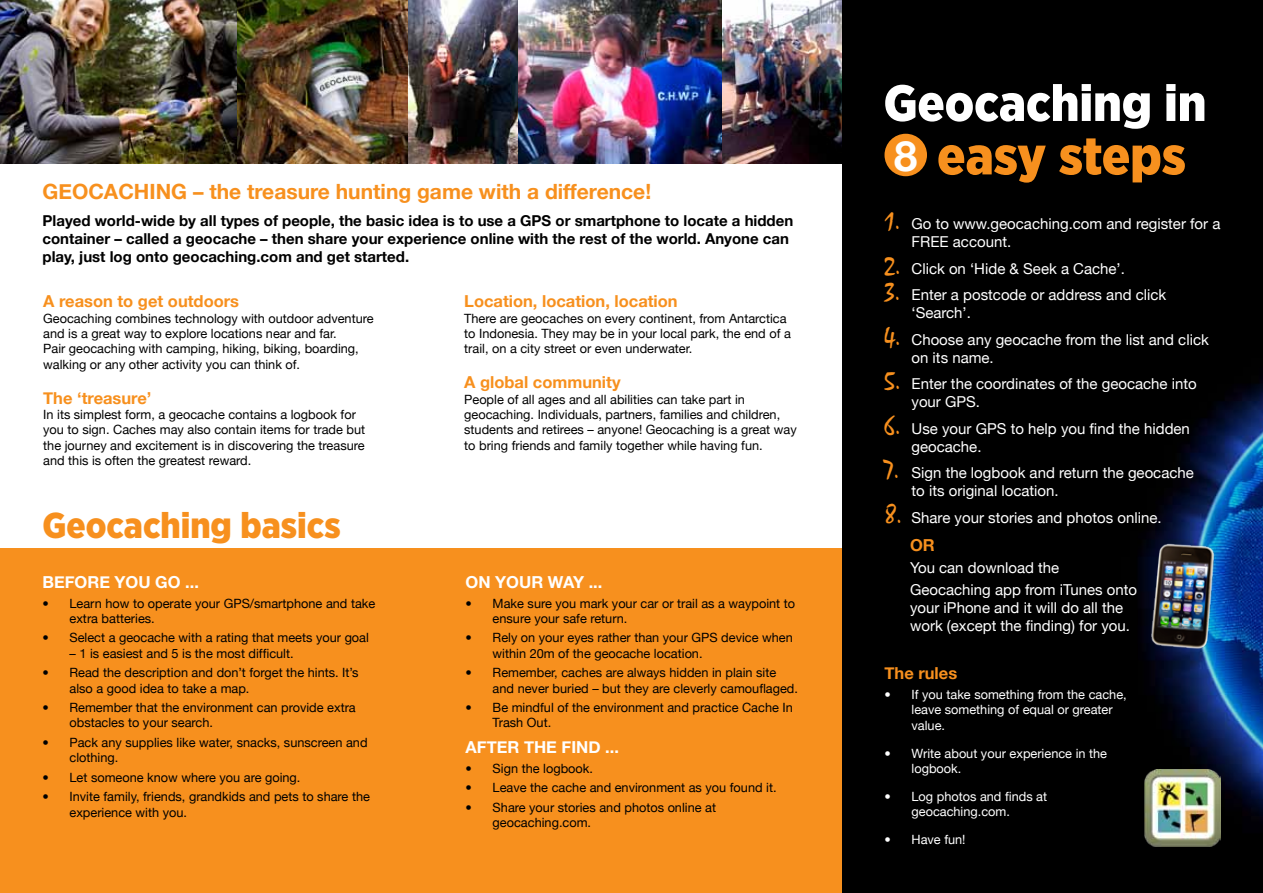
<style>
.page{position:relative;width:1263px;height:893px;background:#fff}
.page>*{position:absolute;margin:0;border:0;box-sizing:border-box;transform-origin:0 0}
.t1{font:900 53.25px "Gotham Narrow";color:#f7901e}
.t2{font:900 51px "Gotham Narrow";color:#fff}
.t3{font:900 36px "Gotham Narrow";color:#f7901e}
.t4{font:700 21px "Helvetica Neue";color:#f7901e}
.t5{font:700 16.5px "Helvetica Neue";color:#f7901e}
.t6{font:700 16.5px "Helvetica Neue";color:#fff}
.t7{font:15px/18px "Helvetica Neue";color:#fff}
.t8{font:700 15px/18px "Helvetica Neue";color:#000}
.t9{font:12.75px/15.3px "Helvetica Neue";color:#000}
.t10{font:12.75px/15.3px "Helvetica Neue";color:#fff}
.s1{font-family:"Helvetica Neue";font-weight:700;font-size:41.7px;color:#fff}
.s2{font-family:"Mistral";font-size:27px;color:#f7901e}
</style>
<div class="page">
<div style="left:0;top:549px;width:850px;height:344px;background:#f7901e"></div>
<div style="left:842px;top:0;width:421px;height:893px;background:#000"></div>
<img style="left:1138px;top:377px;width:125px;height:470px">
<div style="left:884px;top:134px;width:43px;height:42px;background:#f7901e;border-radius:50%"></div>
<img style="left:1146px;top:540px;width:70px;height:111px">
<img style="left:1144px;top:770px;width:76px;height:76px">
<img style="left:236px;top:0;width:487px;height:164px">
<img style="left:723px;top:0;width:119px;height:164px">
<img style="left:0;top:0;width:236px;height:164px">
<h2 class="t2" style="left:883px;top:69px;width:324px">Geocaching in</h2>
<h1 class="t1" style="left:894px;top:121px;width:293px"><span class="s1">8</span> easy steps</h1>
<h3 class="t4" style="left:43px;top:179px;width:610px">GEOCACHING – the treasure hunting game with a difference!</h3>
<p class="t8" style="left:43px;top:211px;width:752px">Played world-wide by all types of people, the basic idea is to use a GPS or smartphone to locate a hidden container – called a geocache – then share your experience online with the rest of the world. Anyone can play, just log onto geocaching.com and get started.</p>
<p class="t7" style="left:911px;top:214px;width:310px;text-indent:-27px"><span class="s2">1.</span> Go to www.geocaching.com and register for a<br>FREE account.</p>
<p class="t7" style="left:884px;top:259px;width:242px"><span class="s2">2.</span> Click on ‘Hide &amp; Seek a Cache’.</p>
<p class="t7" style="left:911px;top:285px;width:256px;text-indent:-27px"><span class="s2">3.</span> Enter a postcode or address and click ‘Search’.</p>
<p class="t7" style="left:911px;top:330px;width:299px;text-indent:-27px"><span class="s2">4.</span> Choose any geocache from the list and click on its name.</p>
<p class="t7" style="left:911px;top:374px;width:287px;text-indent:-27px"><span class="s2">5.</span> Enter the coordinates of the geocache into your GPS.</p>
<p class="t7" style="left:911px;top:419px;width:280px;text-indent:-27px"><span class="s2">6.</span> Use your GPS to help you find the hidden geocache.</p>
<p class="t7" style="left:911px;top:463px;width:284px;text-indent:-27px"><span class="s2">7.</span> Sign the logbook and return the geocache to its original location.</p>
<p class="t7" style="left:884px;top:508px;width:279px"><span class="s2">8.</span> Share your stories and photos online.</p>
<p class="t5" style="left:910px;top:535px;width:26px">OR</p>
<p class="t7" style="left:910px;top:556px;width:229px;line-height:22.2px">You can download the<br>Geocaching app from iTunes onto</p>
<p class="t7" style="left:910px;top:599px;width:222px">your iPhone and it will do all the work (except the finding) for you.</p>
<p class="t5" style="left:884px;top:663px;width:74px">The rules</p>
<p class="t10" style="left:911px;top:687px;width:217px;text-indent:-27px">• If you take something from the cache, leave something of equal or greater value.</p>
<p class="t10" style="left:911px;top:745px;width:197px;text-indent:-27px">• Write about your experience in the logbook.</p>
<p class="t10" style="left:911px;top:789px;width:137px;text-indent:-27px">• Log photos and finds at geocaching.com.</p>
<p class="t10" style="left:884px;top:832px;width:83px">• Have fun!</p>
<p class="t5" style="left:43px;top:291px;width:197px">A reason to get outdoors</p>
<p class="t9" style="left:43px;top:310px;width:332px">Geocaching combines technology with outdoor adventure and is a great way to explore locations near and far.<br>Pair geocaching with camping, hiking, biking, boarding, walking or any other activity you can think of.</p>
<p class="t5" style="left:43px;top:388px;width:110px">The ‘treasure’</p>
<p class="t9" style="left:43px;top:407px;width:323px">In its simplest form, a geocache contains a logbook for you to sign. Caches may also contain items for trade but the journey and excitement is in discovering the treasure and this is often the greatest reward.</p>
<p class="t5" style="left:464px;top:291px;width:215px">Location, location, location</p>
<p class="t9" style="left:464px;top:310px;width:328px">There are geocaches on every continent, from Antarctica to Indonesia. They may be in your local park, the end of a trail, on a city street or even underwater.</p>
<p class="t5" style="left:464px;top:372px;width:158px">A global community</p>
<p class="t9" style="left:464px;top:391px;width:334px">People of all ages and all abilities can take part in geocaching. Individuals, partners, families and children, students and retirees – anyone! Geocaching is a great way to bring friends and family together while having fun.</p>
<h3 class="t3" style="left:43px;top:502px;width:300px">Geocaching basics</h3>
<p class="t6" style="left:43px;top:572px;width:158px">BEFORE YOU GO ...</p>
<p class="t9" style="left:70px;top:595px;width:307px;text-indent:-27px">• Learn how to operate your GPS/smartphone and take extra batteries.</p>
<p class="t9" style="left:43px;top:630px;width:328px">• Select a geocache with a rating that meets your goal</p>
<p class="t9" style="left:70px;top:645px;width:226px">– 1 is easiest and 5 is the most difficult.</p>
<p class="t9" style="left:70px;top:665px;width:290px;text-indent:-27px">• Read the description and don’t forget the hints. It’s also a good idea to take a map.</p>
<p class="t9" style="left:70px;top:700px;width:288px;text-indent:-27px">• Remember that the environment can provide extra obstacles to your search.</p>
<p class="t9" style="left:70px;top:735px;width:300px;text-indent:-27px">• Pack any supplies like water, snacks, sunscreen and clothing.</p>
<p class="t9" style="left:43px;top:769px;width:259px">• Let someone know where you are going.</p>
<p class="t9" style="left:70px;top:789px;width:302px;text-indent:-27px">• Invite family, friends, grandkids and pets to share the experience with you.</p>
<p class="t6" style="left:466px;top:572px;width:138px">ON YOUR WAY ...</p>
<p class="t9" style="left:493px;top:595px;width:304px;text-indent:-27px">• Make sure you mark your car or trail as a waypoint to ensure your safe return.</p>
<p class="t9" style="left:493px;top:630px;width:302px;text-indent:-27px">• Rely on your eyes rather than your GPS device when within 20m of the geocache location.</p>
<p class="t9" style="left:493px;top:665px;width:307px;text-indent:-27px">• Remember, caches are always hidden in plain site and never buried – but they are cleverly camouflaged.</p>
<p class="t9" style="left:493px;top:700px;width:302px;text-indent:-27px">• Be mindful of the environment and practice Cache In<br>Trash Out.</p>
<p class="t6" style="left:466px;top:737px;width:155px">AFTER THE FIND ...</p>
<p class="t9" style="left:466px;top:760px;width:129px">• Sign the logbook.</p>
<p class="t9" style="left:466px;top:780px;width:312px">• Leave the cache and environment as you found it.</p>
<p class="t9" style="left:493px;top:799px;width:225px;text-indent:-27px">• Share your stories and photos online at geocaching.com.</p>
</div>
